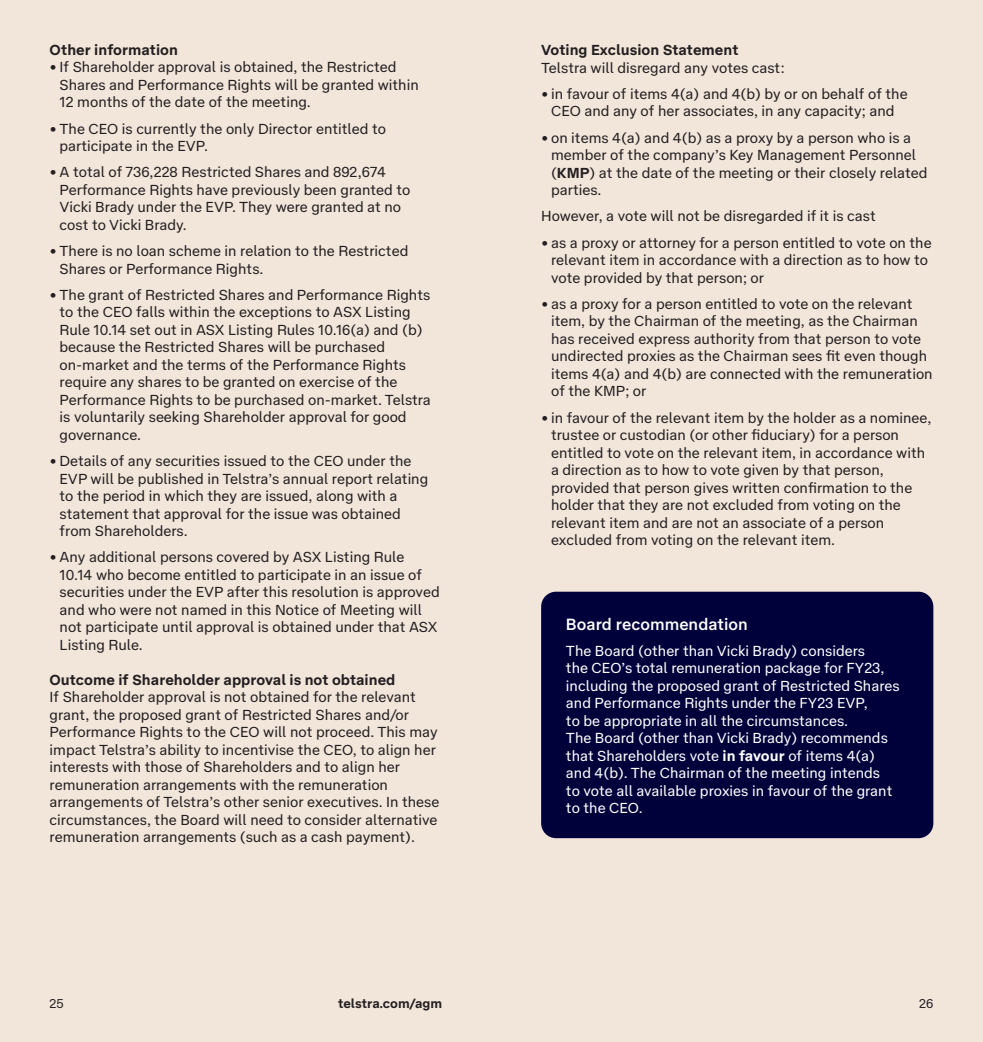
<style>
.page{position:relative;width:983px;height:1042px;background:#fff}
.page>*{position:absolute;margin:0;border:0;box-sizing:border-box;transform-origin:0 0}
.Subhead__Medium_9_5pt__1_2sp{font:500 16.62px "Telstra Text";color:#fff}
.Body__Text__1sp{font:14.88px/17.5px "Telstra Text";color:#231f20}
.Body__Text__1_2sp{font:14.88px/17.5px "Telstra Text";color:#fff}
.Subhead__Bold_8_5pt{font:700 14.88px "Telstra Text";color:#231f20}
.Body__Text__1_2sp-2{font:14.88px "Telstra Text";color:#231f20}
.t1{font:700 13.12px "Telstra Text";color:#231f20}
.t2{font:13.12px "Telstra Text";color:#231f20}
.s1{font-weight:700}
</style>
<div class="page">
<div style="left:0;top:0;width:982px;height:1042px;background:#f2e6db"></div>
<div style="left:541px;top:592px;width:392px;height:246px;background:#00003b;border-radius:15px"></div>
<p class="Subhead__Bold_8_5pt" style="left:50px;top:38px;width:130px">Other information</p>
<p class="Body__Text__1sp" style="left:60px;top:58px;width:360px;text-indent:-10px">• If Shareholder approval is obtained, the Restricted<br>Shares and Performance Rights will be granted within</p>
<p class="Body__Text__1sp" style="left:60px;top:93px;width:253px">12 months of the date of the meeting.</p>
<p class="Body__Text__1sp" style="left:60px;top:119px;width:328px;text-indent:-10px">• The CEO is currently the only Director entitled to participate in the EVP.</p>
<p class="Body__Text__1sp" style="left:60px;top:163px;width:352px;text-indent:-10px">• A total of 736,228 Restricted Shares and 892,674<br>Performance Rights have previously been granted to Vicki Brady under the EVP. They were granted at no cost to Vicki Brady.</p>
<p class="Body__Text__1sp" style="left:60px;top:241px;width:350px;text-indent:-10px">• There is no loan scheme in relation to the Restricted<br>Shares or Performance Rights.</p>
<p class="Body__Text__1sp" style="left:60px;top:285px;width:373px;text-indent:-10px">• The grant of Restricted Shares and Performance Rights to the CEO falls within the exceptions to ASX Listing Rule 10.14 set out in ASX Listing Rules 10.16(a) and (b) because the Restricted Shares will be purchased on-market and the terms of the Performance Rights require any shares to be granted on exercise of the Performance Rights to be purchased on-market. Telstra is voluntarily seeking Shareholder approval for good governance.</p>
<p class="Body__Text__1sp" style="left:60px;top:451px;width:370px;text-indent:-10px">• Details of any securities issued to the CEO under the EVP will be published in Telstra’s annual report relating to the period in which they are issued, along with a statement that approval for the issue was obtained from Shareholders.</p>
<p class="Body__Text__1sp" style="left:60px;top:548px;width:381px;text-indent:-10px">• Any additional persons covered by ASX Listing Rule 10.14 who become entitled to participate in an issue of securities under the EVP after this resolution is approved and who were not named in this Notice of Meeting will not participate until approval is obtained under that ASX Listing Rule.</p>
<p class="Subhead__Bold_8_5pt" style="left:50px;top:668px;width:347px">Outcome if Shareholder approval is not obtained</p>
<p class="Body__Text__1sp" style="left:50px;top:687px;width:391px">If Shareholder approval is not obtained for the relevant grant, the proposed grant of Restricted Shares and/or Performance Rights to the CEO will not proceed. This may impact Telstra’s ability to incentivise the CEO, to align her interests with those of Shareholders and to align her remuneration arrangements with the remuneration arrangements of Telstra’s other senior executives. In these circumstances, the Board will need to consider alternative remuneration arrangements (such as a cash payment).</p>
<p class="Subhead__Bold_8_5pt" style="left:541px;top:39px;width:199px">Voting Exclusion Statement</p>
<p class="Body__Text__1_2sp-2" style="left:541px;top:57px;width:245px">Telstra will disregard any votes cast:</p>
<p class="Body__Text__1sp" style="left:541px;top:84px;width:368px;text-align:center">• in favour of items 4(a) and 4(b) by or on behalf of the<br>CEO and any of her associates, in any capacity; and</p>
<p class="Body__Text__1sp" style="left:551px;top:128px;width:378px;text-indent:-10px">• on items 4(a) and 4(b) as a proxy by a person who is a member of the company’s Key Management Personnel (<span class="s1">KMP</span>) at the date of the meeting or their closely related parties.</p>
<p class="Body__Text__1_2sp-2" style="left:541px;top:205px;width:336px">However, a vote will not be disregarded if it is cast</p>
<p class="Body__Text__1sp" style="left:551px;top:233px;width:382px;text-indent:-10px">• as a proxy or attorney for a person entitled to vote on the relevant item in accordance with a direction as to how to vote provided by that person; or</p>
<p class="Body__Text__1sp" style="left:551px;top:294px;width:383px;text-indent:-10px">• as a proxy for a person entitled to vote on the relevant item, by the Chairman of the meeting, as the Chairman has received express authority from that person to vote undirected proxies as the Chairman sees fit even though items 4(a) and 4(b) are connected with the remuneration of the KMP; or</p>
<p class="Body__Text__1sp" style="left:551px;top:408px;width:382px;text-indent:-10px">• in favour of the relevant item by the holder as a nominee, trustee or custodian (or other fiduciary) for a person entitled to vote on the relevant item, in accordance with a direction as to how to vote given by that person, provided that person gives written confirmation to the holder that they are not excluded from voting on the relevant item and are not an associate of a person excluded from voting on the relevant item.</p>
<p class="Subhead__Medium_9_5pt__1_2sp" style="left:566px;top:611px;width:183px">Board recommendation</p>
<p class="Body__Text__1_2sp" style="left:566px;top:641px;width:335px">The Board (other than Vicki Brady) considers<br>the CEO’s total remuneration package for FY23, including the proposed grant of Restricted Shares and Performance Rights under the FY23 EVP,<br>to be appropriate in all the circumstances.<br>The Board (other than Vicki Brady) recommends that Shareholders vote <span class="s1">in favour</span> of items 4(a) and 4(b). The Chairman of the meeting intends<br>to vote all available proxies in favour of the grant to the CEO.</p>
<p class="t2" style="left:50px;top:993px;width:16px">25</p>
<p class="t1" style="left:338px;top:993px;width:106px">telstra.com/agm</p>
<p class="t2" style="left:918px;top:993px;width:16px">26</p>
</div>
